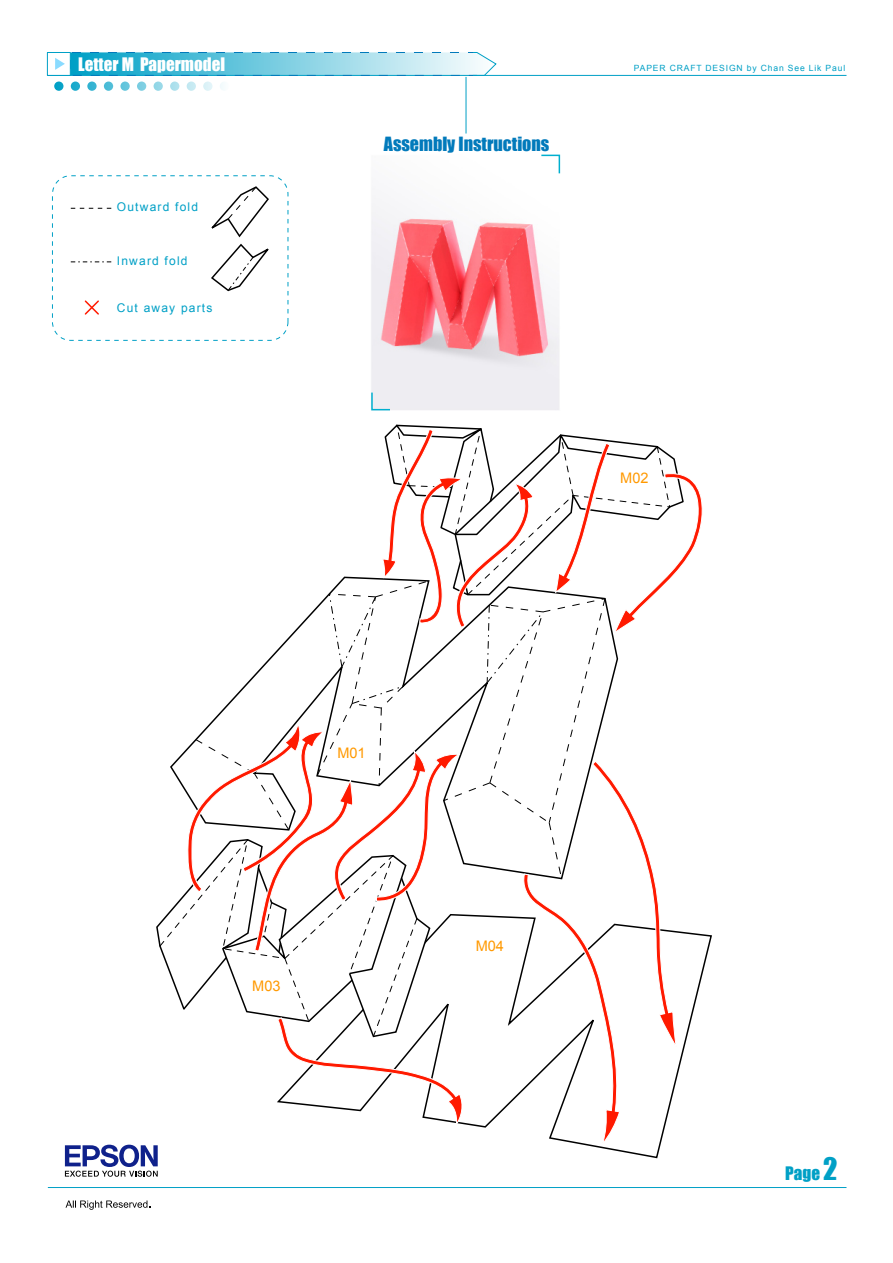
<style>
.page{position:relative;width:893px;height:1263px;background:#fff}
.page>*{position:absolute;margin:0;border:0;box-sizing:border-box;transform-origin:0 0}
.t1{font:18px "Impact";color:#027abb}
.t2{font:17.1px "Impact";color:#fff}
.t3{font:17.1px "Impact";color:#00a0c6}
.t4{font:14.55px "Arial";color:#f90}
.t5{font:12px "Arial";letter-spacing:.1em;color:#00a0c6}
.t6{font:8.55px "Arial";letter-spacing:.1em;color:#00a0c6}
.s1{font-size:28.5px}
</style>
<div class="page">
<img style="left:371px;top:126px;width:188px;height:284px">
<div style="left:52px;top:175px;width:236px;height:166px;border:1px dashed #00a0c6;border-radius:18px"></div>
<svg style="left:70px;top:208px;width:41px;height:1px"></svg>
<svg style="left:70px;top:261px;width:41px;height:1px"></svg>
<svg style="left:211px;top:186px;width:58px;height:106px"></svg>
<svg style="left:84px;top:300px;width:15px;height:15px"></svg>
<hr style="left:466px;top:77px;width:1px;height:57px;background:#00a0c6">
<svg style="left:371px;top:391px;width:20px;height:20px"></svg>
<svg style="left:540px;top:154px;width:21px;height:21px"></svg>
<svg style="left:65px;top:424px;width:639px;height:753px"></svg>
<hr style="left:48px;top:1187px;width:798px;height:1px;background:#00a0c6">
<hr style="left:48px;top:75px;width:798px;height:1px;background:#00a0c6">
<div style="left:47px;top:52px;width:24px;height:24px;border:1px solid #00a0c6"></div>
<svg style="left:54px;top:82px;width:169px;height:9px"></svg>
<svg style="left:55px;top:52px;width:442px;height:24px;background:#79cbe0"></svg>
<svg style="left:66px;top:1200px;width:84px;height:10px"></svg>
<h2 class="t2" style="left:78px;top:54px;width:148px">Letter M Papermodel</h2>
<p class="t6" style="left:634px;top:63px;width:213px">PAPER CRAFT DESIGN by Chan See Lik Paul</p>
<p class="t5" style="left:117px;top:200px;width:83px">Outward fold</p>
<p class="t5" style="left:117px;top:254px;width:72px">Inward fold</p>
<p class="t5" style="left:117px;top:301px;width:97px">Cut away parts</p>
<h1 class="t1" style="left:384px;top:132px;width:167px">Assembly Instructions</h1>
<p class="t4" style="left:620px;top:470px;width:30px">M02</p>
<p class="t4" style="left:337px;top:744px;width:30px">M01</p>
<p class="t4" style="left:252px;top:978px;width:30px">M03</p>
<p class="t4" style="left:476px;top:938px;width:30px">M04</p>
<h2 class="t3" style="left:785px;top:1163px;width:54px">Page <span class="s1">2</span></h2>
</div>
